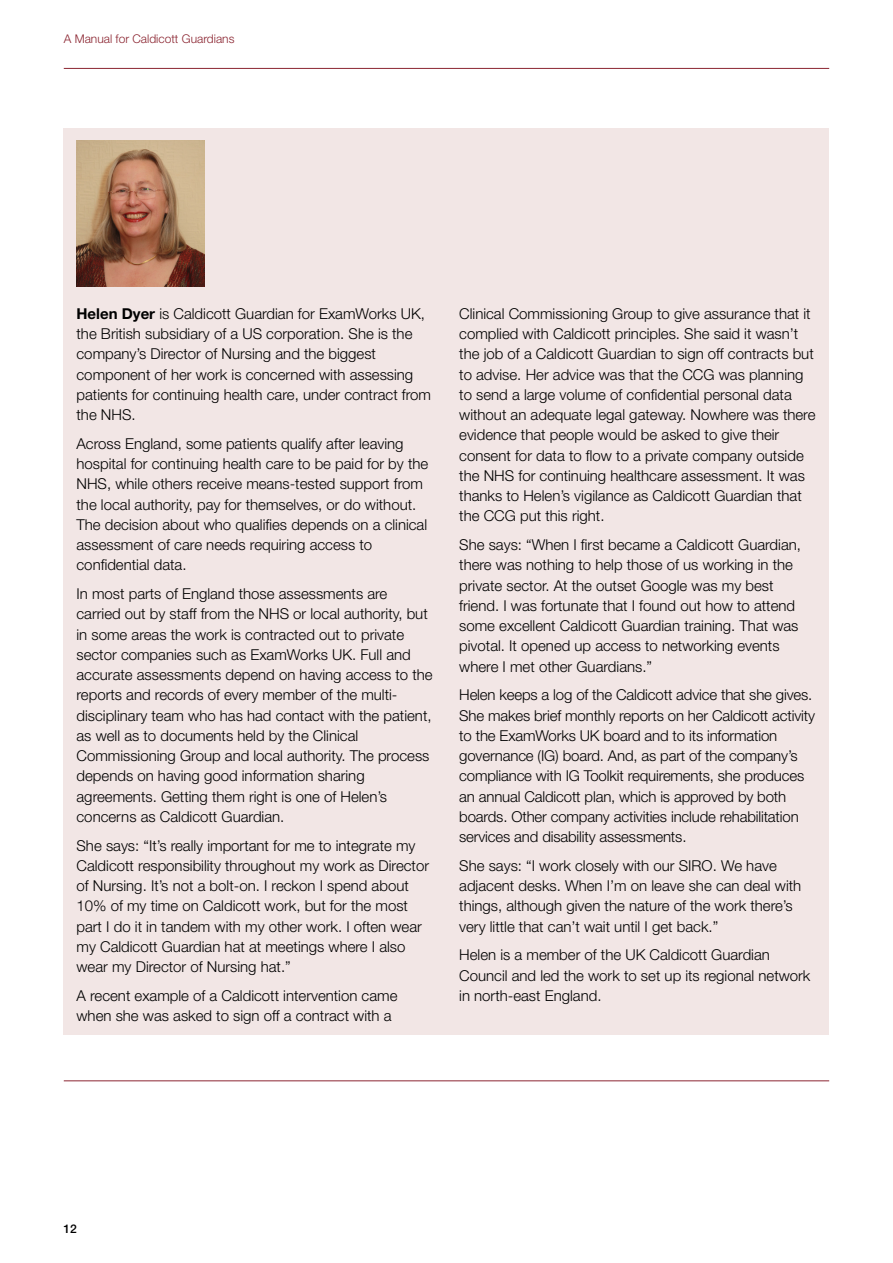
<style>
.page{position:relative;width:893px;height:1263px;background:#fff}
.page>*{position:absolute;margin:0;border:0;box-sizing:border-box;transform-origin:0 0}
.Body_text_profile_bo{font:300 15px/20.2px "Helvetica Neue LT Std";color:#000}
.t1{font:300 12px "Helvetica Neue LT Std";color:#8b2531}
.t2{font:500 12px "Helvetica Neue LT Std";color:#000}
.s1{font-weight:700}
</style>
<div class="page">
<hr style="left:64px;top:68px;width:765px;height:1px;background:#8b2531">
<hr style="left:64px;top:1080px;width:765px;height:1px;background:#8b2531">
<div style="left:64px;top:128px;width:765px;height:906px;background:#f2e6e5"></div>
<img style="left:77px;top:140px;width:127px;height:147px">
<p class="t1" style="left:64px;top:31px;width:172px">A Manual for Caldicott Guardians</p>
<p class="Body_text_profile_bo" style="left:77px;top:303px;width:356px"><span class="s1">Helen Dyer</span> is Caldicott Guardian for ExamWorks UK, the British subsidiary of a US corporation. She is the company’s Director of Nursing and the biggest component of her work is concerned with assessing patients for continuing health care, under contract from the NHS.</p>
<p class="Body_text_profile_bo" style="left:77px;top:433px;width:353px">Across England, some patients qualify after leaving hospital for continuing health care to be paid for by the NHS, while others receive means-tested support from the local authority, pay for themselves, or do without.<br>The decision about who qualifies depends on a clinical assessment of care needs requiring access to confidential data.</p>
<p class="Body_text_profile_bo" style="left:77px;top:583px;width:358px">In most parts of England those assessments are carried out by staff from the NHS or local authority, but in some areas the work is contracted out to private sector companies such as ExamWorks UK. Full and accurate assessments depend on having access to the reports and records of every member of the multi&shy;disciplinary team who has had contact with the patient, as well as to documents held by the Clinical Commissioning Group and local authority. The process depends on having good information sharing agreements. Getting them right is one of Helen’s concerns as Caldicott Guardian.</p>
<p class="Body_text_profile_bo" style="left:77px;top:835px;width:354px">She says: “It’s really important for me to integrate my Caldicott responsibility throughout my work as Director of Nursing. It’s not a bolt-on. I reckon I spend about 10% of my time on Caldicott work, but for the most part I do it in tandem with my other work. I often wear my Caldicott Guardian hat at meetings where I also wear my Director of Nursing hat.”</p>
<p class="Body_text_profile_bo" style="left:77px;top:985px;width:322px">A recent example of a Caldicott intervention came when she was asked to sign off a contract with a</p>
<p class="Body_text_profile_bo" style="left:459px;top:303px;width:358px">Clinical Commissioning Group to give assurance that it complied with Caldicott principles. She said it wasn’t the job of a Caldicott Guardian to sign off contracts but to advise. Her advice was that the CCG was planning to send a large volume of confidential personal data without an adequate legal gateway. Nowhere was there evidence that people would be asked to give their consent for data to flow to a private company outside the NHS for continuing healthcare assessment. It was thanks to Helen’s vigilance as Caldicott Guardian that the CCG put this right.</p>
<p class="Body_text_profile_bo" style="left:459px;top:534px;width:343px">She says: “When I first became a Caldicott Guardian, there was nothing to help those of us working in the private sector. At the outset Google was my best friend. I was fortunate that I found out how to attend some excellent Caldicott Guardian training. That was pivotal. It opened up access to networking events where I met other Guardians.”</p>
<p class="Body_text_profile_bo" style="left:459px;top:685px;width:357px">Helen keeps a log of the Caldicott advice that she gives.<br>She makes brief monthly reports on her Caldicott activity to the ExamWorks UK board and to its information governance (IG) board. And, as part of the company’s compliance with IG Toolkit requirements, she produces an annual Caldicott plan, which is approved by both boards. Other company activities include rehabilitation services and disability assessments.</p>
<p class="Body_text_profile_bo" style="left:459px;top:855px;width:344px">She says: “I work closely with our SIRO. We have adjacent desks. When I’m on leave she can deal with things, although given the nature of the work there’s very little that can’t wait until I get back.”</p>
<p class="Body_text_profile_bo" style="left:459px;top:945px;width:353px">Helen is a member of the UK Caldicott Guardian<br>Council and led the work to set up its regional network in north-east England.</p>
<p class="t2" style="left:63px;top:1222px;width:15px">12</p>
</div>
